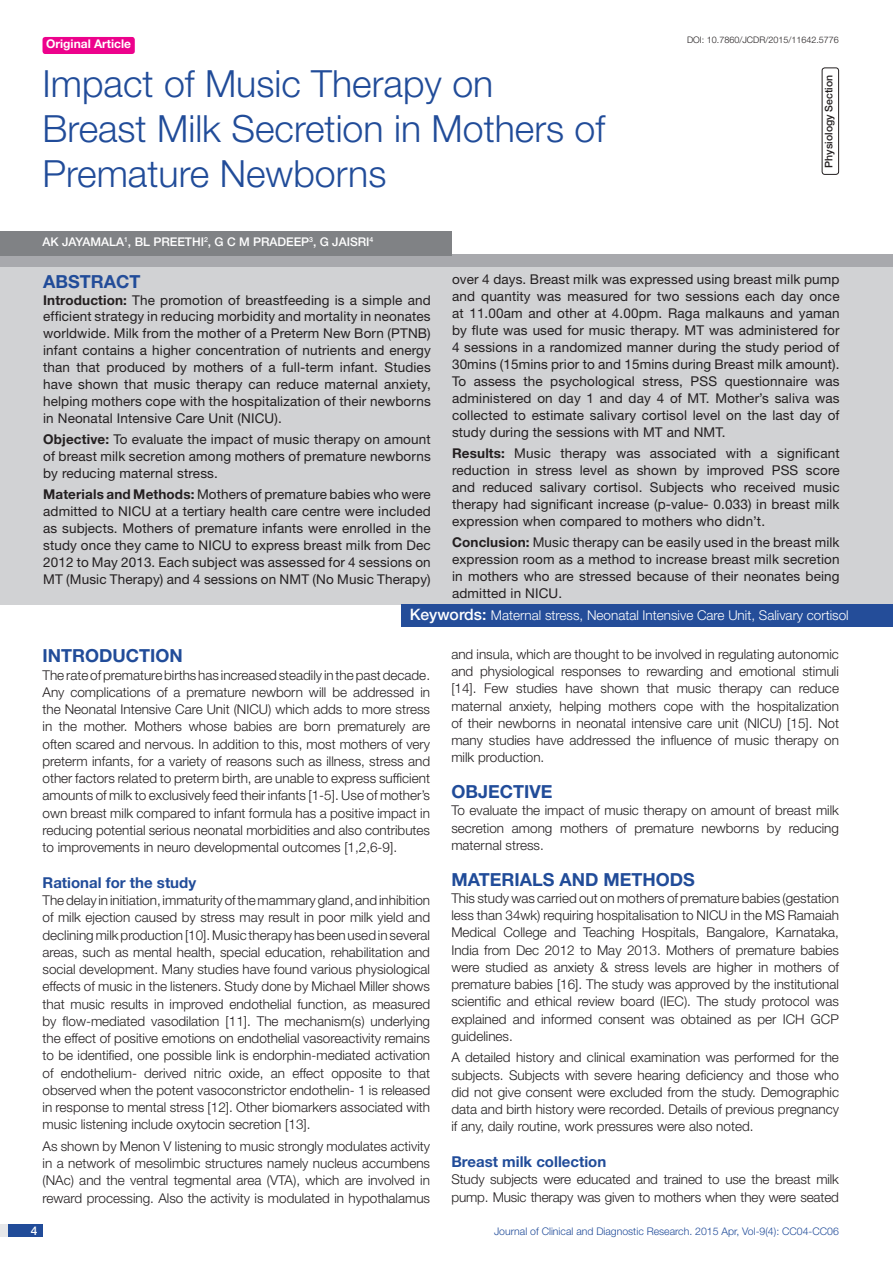
<style>
.page{position:relative;width:893px;height:1263px;background:#fff}
.page>*{position:absolute;margin:0;border:0;box-sizing:border-box;transform-origin:0 0}
.t1{font:300 37.5px/45px "Helvetica Neue";color:#214c99}
.Heading{font:700 18px "Helvetica Neue";color:#214c99}
.Abstract_head{font:700 18px "Helvetica Neue";color:#214c99}
.Level_2{font:700 15px "Helvetica Neue";color:#214c99}
.Body_text{font:300 13.5px/17.2px "Helvetica Neue";color:#231f20;text-align:justify}
.Abstract_Text{font:13.5px/17px "Helvetica Neue";letter-spacing:.01em;color:#231f20;text-align:justify}
.t2{font:300 13.5px "Helvetica Neue";color:#fff}
.Author{font:500 12px "Helvetica Neue";color:#fff}
.t3{font:700 12px "Helvetica Neue";color:#fff}
.t4{font:300 10.5px "Helvetica Neue";color:#214c99}
.t5{font:500 10.5px "Helvetica Neue";color:#231f20}
.DOI{font:300 9px "Helvetica Neue";color:#231f20}
.s1{color:#244d99}
.s2{font-weight:700}
.s3{font-weight:500;font-size:15.75px}
</style>
<div class="page">
<div style="left:0;top:1224px;width:43px;height:13px;background:#e6e7e9"></div>
<div style="left:8px;top:1224px;width:35px;height:13px;background:#214c99"></div>
<div style="left:43px;top:37px;width:92px;height:17px;background:#ed028c;border-radius:3px"></div>
<div style="left:0;top:255px;width:893px;height:12px;background:#a8a9ad"></div>
<div style="left:0;top:267px;width:893px;height:338px;background:#d1d2d4"></div>
<div style="left:401px;top:604px;width:492px;height:23px;background:#244d99"></div>
<div style="left:0;top:231px;width:451px;height:24px;background:#808285"></div>
<div style="left:822px;top:68px;width:17px;height:107px;border:1px solid #231f20;border-radius:3px"></div>
<p class="t3" style="left:46px;top:37px;width:87px">Original Article</p>
<p class="t1" style="left:43px;top:60px;width:564px">Impact of Music Therapy on<br>Breast Milk Secretion in Mothers of<br>Premature Newborns</p>
<p class="DOI" style="left:687px;top:35px;width:153px">DOI: 10.7860/JCDR/2015/11642.5776</p>
<p class="t5" style="left:823px;top:168px;width:94px;rotate:-90deg">PHYSIOLOGY SECTION</p>
<p class="Author" style="left:43px;top:234px;width:332px">AK JAYAMALA<sup>1</sup>, BL PREETHI<sup>2</sup>, G C M PRADEEP<sup>3</sup>, G JAISRI<sup>4</sup></p>
<p class="Abstract_head" style="left:43px;top:270px;width:98px">ABST<span class="s1">RAC</span>T</p>
<p class="Abstract_Text" style="left:43px;top:291px;width:389px"><span class="s2">Introduction:</span> The promotion of breastfeeding is a simple and efficient strategy in reducing morbidity and mortality in neonates worldwide. Milk from the mother of a Preterm New Born (PTNB) infant contains a higher concentration of nutrients and energy than that produced by mothers of a full-term infant. Studies have shown that music therapy can reduce maternal anxiety, helping mothers cope with the hospitalization of their newborns in Neonatal Intensive Care Unit (NICU).</p>
<p class="Abstract_Text" style="left:43px;top:431px;width:389px"><span class="s2">Objective:</span> To evaluate the impact of music therapy on amount of breast milk secretion among mothers of premature newborns by reducing maternal stress.</p>
<p class="Abstract_Text" style="left:43px;top:486px;width:389px"><span class="s2">Materials and Methods:</span> Mothers of premature babies who were admitted to NICU at a tertiary health care centre were included as subjects. Mothers of premature infants were enrolled in the study once they came to NICU to express breast milk from Dec 2012 to May 2013. Each subject was assessed for 4 sessions on MT (Music Therapy) and 4 sessions on NMT (No Music Therapy)</p>
<p class="Abstract_Text" style="left:452px;top:271px;width:389px">over 4 days. Breast milk was expressed using breast milk pump and quantity was measured for two sessions each day once at 11.00am and other at 4.00pm. Raga malkauns and yaman by flute was used for music therapy. MT was administered for 4 sessions in a randomized manner during the study period of 30mins (15mins prior to and 15mins during Breast milk amount).<br>To assess the psychological stress, PSS questionnaire was administered on day 1 and day 4 of MT. Mother’s saliva was collected to estimate salivary cortisol level on the last day of study during the sessions with MT and NMT.</p>
<p class="Abstract_Text" style="left:452px;top:444px;width:389px"><span class="s2">Results:</span> Music therapy was associated with a significant reduction in stress level as shown by improved PSS score and reduced salivary cortisol. Subjects who received music therapy had significant increase (p-value- 0.033) in breast milk expression when compared to mothers who didn’t.</p>
<p class="Abstract_Text" style="left:452px;top:533px;width:389px"><span class="s2">Conclusion:</span> Music therapy can be easily used in the breast milk expression room as a method to increase breast milk secretion in mothers who are stressed because of their neonates being admitted in NICU.</p>
<p class="t2" style="left:410px;top:607px;width:440px"><span class="s3">KEYWORDS:</span> Maternal stress, Neonatal Intensive Care Unit, Salivary cortisol</p>
<p class="Heading" style="left:43px;top:645px;width:142px">Introduction</p>
<p class="Body_text" style="left:43px;top:666px;width:389px">The rate of premature births has increased steadily in the past decade.<br>Any complications of a premature newborn will be addressed in the Neonatal Intensive Care Unit (NICU) which adds to more stress in the mother. Mothers whose babies are born prematurely are often scared and nervous. In addition to this, most mothers of very preterm infants, for a variety of reasons such as illness, stress and other factors related to preterm birth, are unable to express sufficient amounts of milk to exclusively feed their infants [1-5]. Use of mother’s own breast milk compared to infant formula has a positive impact in reducing potential serious neonatal morbidities and also contributes to improvements in neuro developmental outcomes [1,2,6-9].</p>
<p class="Level_2" style="left:43px;top:873px;width:155px">Rational for the study</p>
<p class="Body_text" style="left:43px;top:891px;width:389px">The delay in initiation, immaturity of the mammary gland, and inhibition of milk ejection caused by stress may result in poor milk yield and declining milk production [10]. Music therapy has been used in several areas, such as mental health, special education, rehabilitation and social development. Many studies have found various physiological effects of music in the listeners. Study done by Michael Miller shows that music results in improved endothelial function, as measured by flow-mediated vasodilation [11]. The mechanism(s) underlying the effect of positive emotions on endothelial vasoreactivity remains to be identified, one possible link is endorphin-mediated activation of endothelium- derived nitric oxide, an effect opposite to that observed when the potent vasoconstrictor endothelin- 1 is released in response to mental stress [12]. Other biomarkers associated with music listening include oxytocin secretion [13].</p>
<p class="Body_text" style="left:43px;top:1137px;width:389px">As shown by Menon V listening to music strongly modulates activity in a network of mesolimbic structures namely nucleus accumbens (NAc) and the ventral tegmental area (VTA), which are involved in reward processing. Also the activity is modulated in hypothalamus</p>
<p class="Body_text" style="left:451px;top:645px;width:389px">and insula, which are thought to be involved in regulating autonomic and physiological responses to rewarding and emotional stimuli [14]. Few studies have shown that music therapy can reduce maternal anxiety, helping mothers cope with the hospitalization of their newborns in neonatal intensive care unit (NICU) [15]. Not many studies have addressed the influence of music therapy on milk production.</p>
<p class="Heading" style="left:451px;top:781px;width:102px">OBJECTIVE</p>
<p class="Body_text" style="left:451px;top:802px;width:389px">To evaluate the impact of music therapy on amount of breast milk secretion among mothers of premature newborns by reducing maternal stress.</p>
<p class="Heading" style="left:451px;top:868px;width:245px">MATERIALS AND METHODS</p>
<p class="Body_text" style="left:451px;top:889px;width:389px">This study was carried out on mothers of premature babies (gestation less than 34wk) requiring hospitalisation to NICU in the MS Ramaiah Medical College and Teaching Hospitals, Bangalore, Karnataka, India from Dec 2012 to May 2013. Mothers of premature babies were studied as anxiety &amp; stress levels are higher in mothers of premature babies [16]. The study was approved by the institutional scientific and ethical review board (IEC). The study protocol was explained and informed consent was obtained as per ICH GCP guidelines.</p>
<p class="Body_text" style="left:451px;top:1049px;width:389px">A detailed history and clinical examination was performed for the subjects. Subjects with severe hearing deficiency and those who did not give consent were excluded from the study. Demographic data and birth history were recorded. Details of previous pregnancy if any, daily routine, work pressures were also noted.</p>
<p class="Level_2" style="left:451px;top:1152px;width:156px">Breast milk collection</p>
<p class="Body_text" style="left:451px;top:1171px;width:389px">Study subjects were educated and trained to use the breast milk pump. Music therapy was given to mothers when they were seated</p>
<p class="Author" style="left:31px;top:1223px;width:8px">4</p>
<p class="t4" style="left:494px;top:1225px;width:346px">Journal of Clinical and Diagnostic Research. 2015 Apr, Vol-9(4): CC04-CC06</p>
</div>
